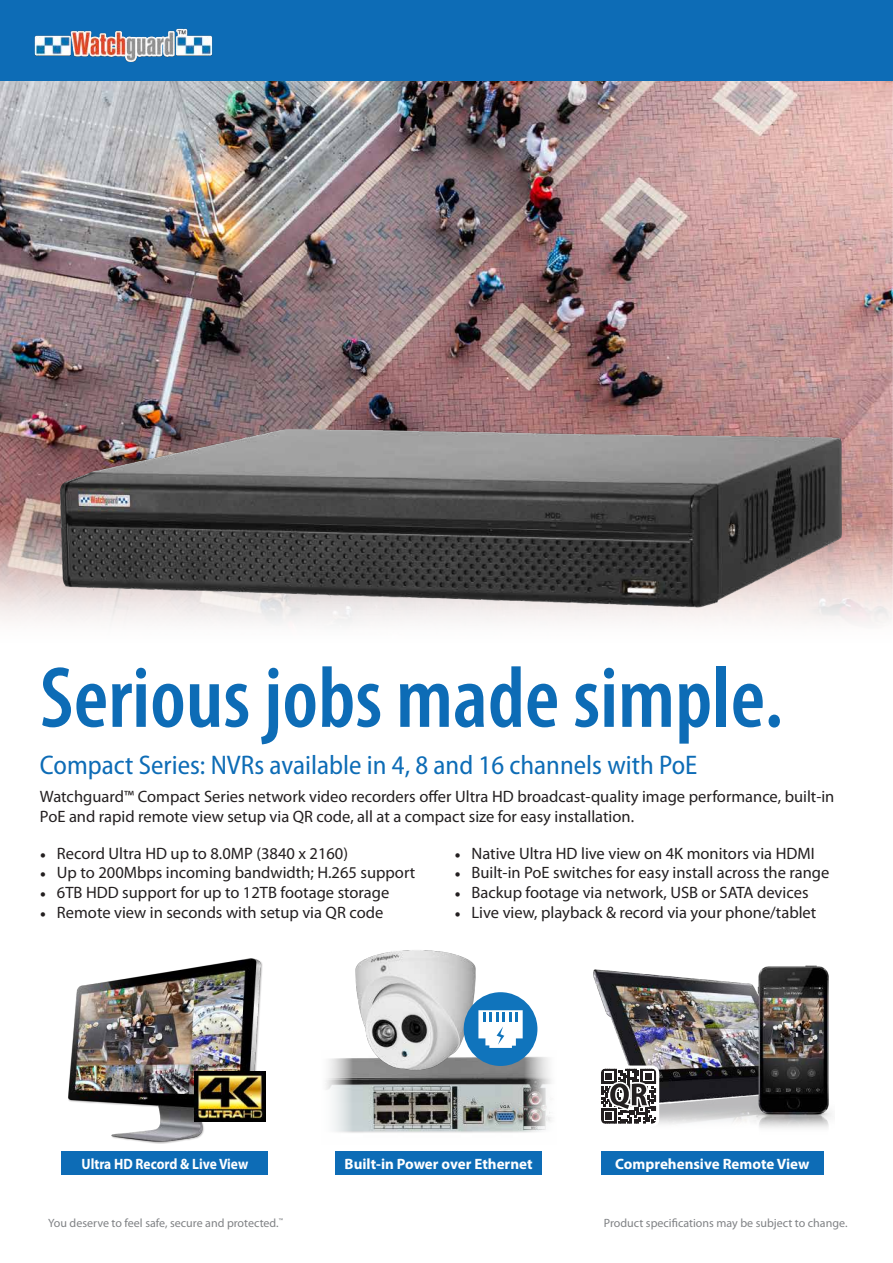
<style>
.page{position:relative;width:893px;height:1263px;background:#fff}
.page>*{position:absolute;margin:0;border:0;box-sizing:border-box;transform-origin:0 0}
.t1{font:600 condensed 87.45px "Myriad Pro";color:#0d6cb6}
.t2{font:semi-condensed 27px "Myriad Pro";color:#0d6cb6}
.t3{font:16.5px/19.8px "Myriad Pro";color:#231f20}
.t4{font:700 15px "Myriad Pro";color:#fff}
.t5{font:700 15px "Myriad Pro";color:#fff;scale:.9 1}
.t6{font:12px "Myriad Pro";color:#808285}
.s1{font-family:"Minion Pro"}
</style>
<div class="page">
<div style="left:0;top:0;width:893px;height:81px;background:#0d6cb6"></div>
<img style="left:0;top:81px;width:892px;height:543px">
<img style="left:68px;top:958px;width:196px;height:186px">
<img style="left:195px;top:1071px;width:70px;height:50px">
<div style="left:335px;top:1151px;width:207px;height:24px;background:#0d6cb6"></div>
<div style="left:601px;top:1151px;width:222px;height:24px;background:#0d6cb6"></div>
<div style="left:62px;top:1151px;width:206px;height:24px;background:#0d6cb6"></div>
<img style="left:593px;top:965px;width:239px;height:163px">
<svg style="left:602px;top:1069px;width:53px;height:54px"></svg>
<div style="left:598px;top:1065px;width:61px;height:62px;border:3px solid #fff;border-radius:6px"></div>
<img style="left:326px;top:1050px;width:225px;height:83px">
<img style="left:34px;top:28px;width:179px;height:33px">
<img style="left:346px;top:950px;width:140px;height:130px">
<div style="left:464px;top:992px;width:73px;height:74px;background:#1074bc;border-radius:50%"></div>
<svg style="left:478px;top:1010px;width:45px;height:38px"></svg>
<img style="left:57px;top:421px;width:789px;height:192px">
<p class="t1" style="left:40px;top:644px;width:745px">Serious jobs made simple.</p>
<p class="t2" style="left:40px;top:748px;width:659px">Compact Series: NVRs available in 4, 8 and 16 channels with PoE</p>
<p class="t3" style="left:40px;top:786px;width:796px">Watchguard™ Compact Series network video recorders offer Ultra HD broadcast-quality image performance, built-in<br>PoE and rapid remote view setup via QR code, all at a compact size for easy installation.</p>
<p class="t3" style="left:40px;top:843px;width:310px"><span class="s1">•</span> Record Ultra HD up to 8.0MP (3840 x 2160)</p>
<p class="t3" style="left:40px;top:863px;width:377px"><span class="s1">•</span> Up to 200Mbps incoming bandwidth; H.265 support</p>
<p class="t3" style="left:40px;top:882px;width:351px"><span class="s1">•</span> 6TB HDD support for up to 12TB footage storage</p>
<p class="t3" style="left:40px;top:902px;width:345px"><span class="s1">•</span> Remote view in seconds with setup via QR code</p>
<p class="t3" style="left:454px;top:843px;width:362px"><span class="s1">•</span> Native Ultra HD live view on 4K monitors via HDMI</p>
<p class="t3" style="left:454px;top:863px;width:376px"><span class="s1">•</span> Built-in PoE switches for easy install across the range</p>
<p class="t3" style="left:454px;top:882px;width:356px"><span class="s1">•</span> Backup footage via network, USB or SATA devices</p>
<p class="t3" style="left:454px;top:902px;width:363px"><span class="s1">•</span> Live view, playback &amp; record via your phone/tablet</p>
<p class="t5" style="left:81px;top:1154px;width:187px">Ultra HD Record &amp; Live View</p>
<p class="t4" style="left:345px;top:1154px;width:189px">Built-in Power over Ethernet</p>
<p class="t4" style="left:615px;top:1154px;width:196px">Comprehensive Remote View</p>
<p class="t6" style="left:48px;top:1215px;width:236px">You deserve to feel safe, secure and protected.<sup>™</sup></p>
<p class="t6" style="left:604px;top:1215px;width:245px">Product specifications may be subject to change.</p>
</div>
